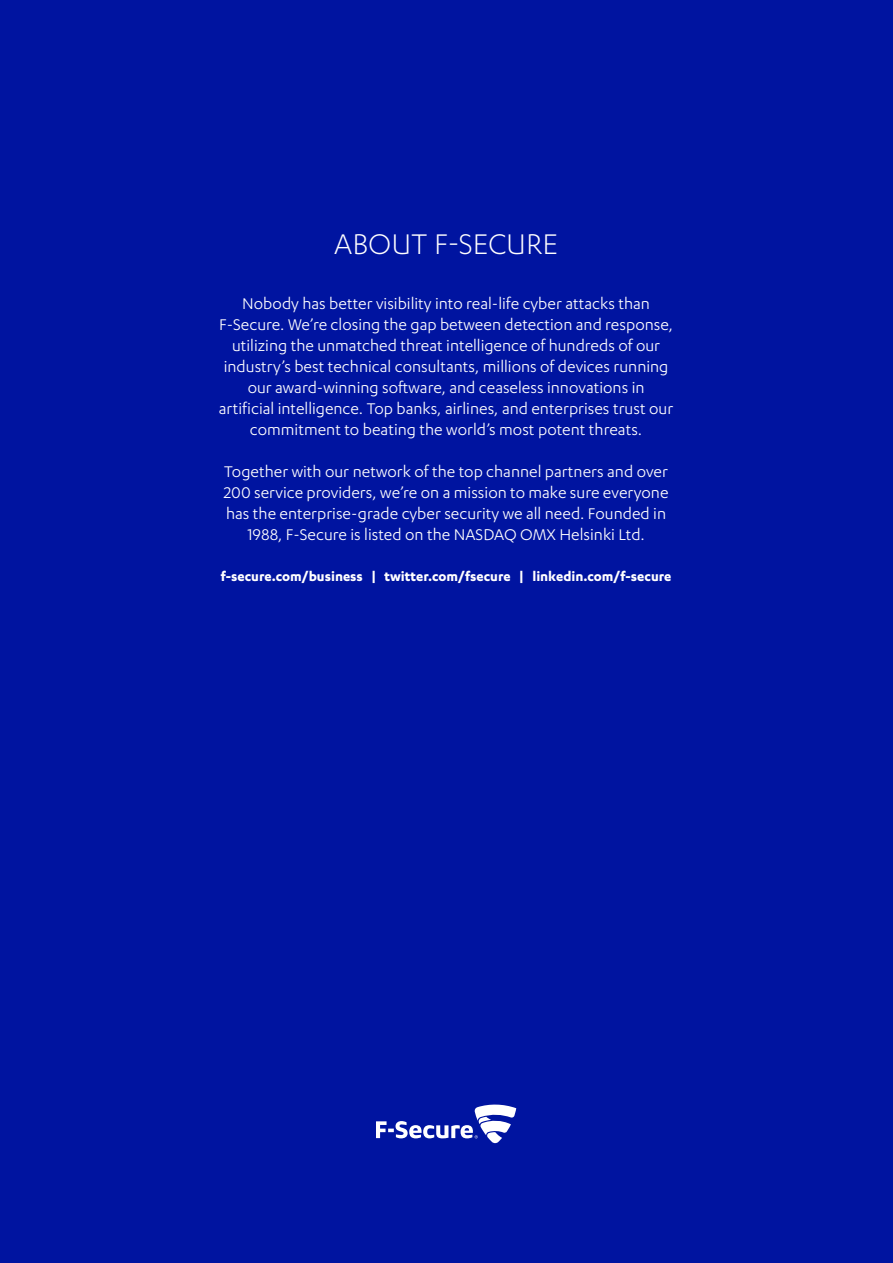
<style>
.page{position:relative;width:893px;height:1263px;background:#0014a0}
.page>*{position:absolute;margin:0;border:0;box-sizing:border-box;transform-origin:0 0}
.Headline{font:300 33px "F Secure Sans";color:#fff}
.Boilerplate{font:18px/21px "F Secure Sans";color:#fff;text-align:center}
.Boilerplate_info{font:700 15px "F Secure Sans";color:#fff}
</style>
<div class="page">
<svg style="left:376px;top:1104px;width:140px;height:39px"></svg>
<p class="Headline" style="left:334px;top:226px;width:226px">ABOUT F-SECURE</p>
<p class="Boilerplate" style="left:219px;top:293px;width:456px">Nobody has better visibility into real-life cyber attacks than F-Secure. We’re closing the gap between detection and response, utilizing the unmatched threat intelligence of hundreds of our industry’s best technical consultants, millions of devices running our award-winning software, and ceaseless innovations in artificial intelligence. Top banks, airlines, and enterprises trust our commitment to beating the world’s most potent threats.</p>
<p class="Boilerplate" style="left:224px;top:461px;width:446px">Together with our network of the top channel partners and over 200 service providers, we’re on a mission to make sure everyone has the enterprise-grade cyber security we all need. Founded in 1988, F-Secure is listed on the NASDAQ OMX Helsinki Ltd.</p>
<p class="Boilerplate_info" style="left:221px;top:567px;width:452px">f-secure.com/business | twitter.com/fsecure | linkedin.com/f-secure</p>
</div>
